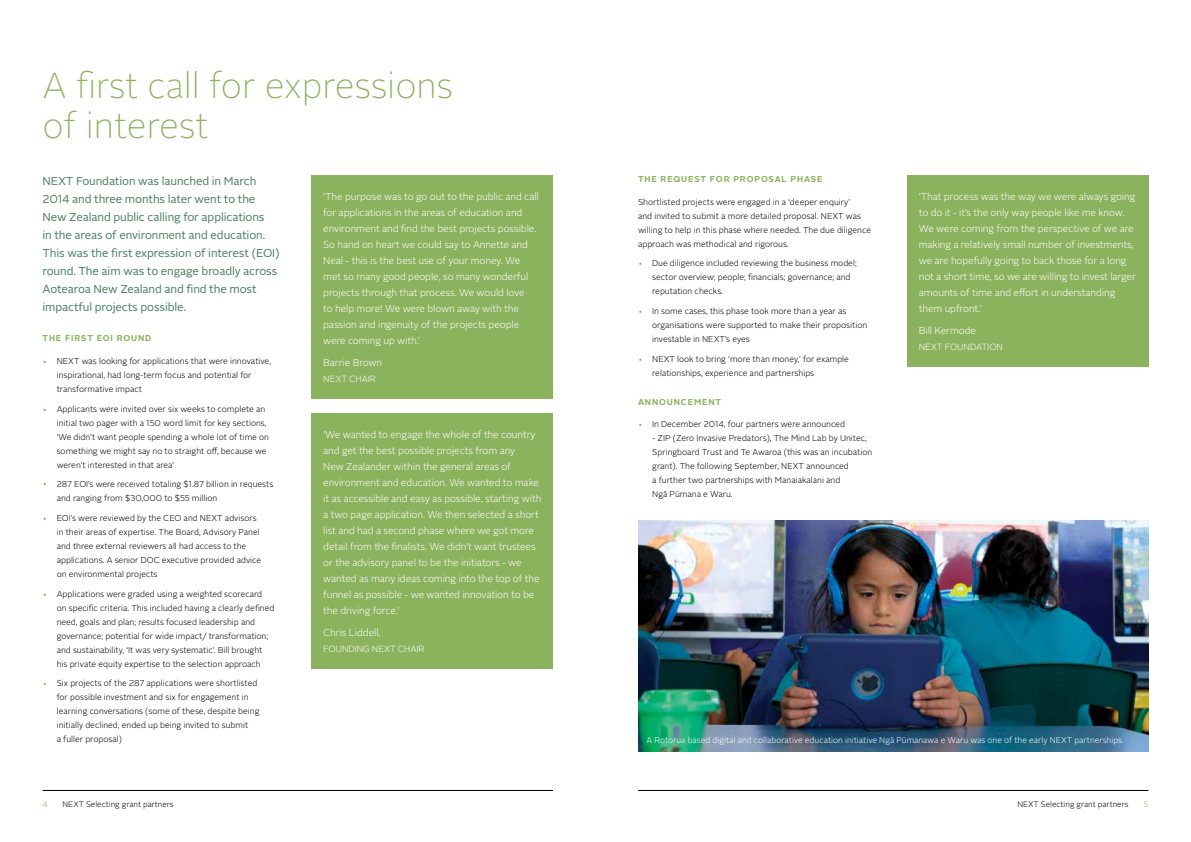
<style>
.page{position:relative;width:1191px;height:842px;background:#fff}
.page>*{position:absolute;margin:0;border:0;box-sizing:border-box;transform-origin:0 0}
.t1{font:100 36px/40px "Alright Sans";color:#8bb25d}
.t2{font:11.5px/18px "Alright Sans";letter-spacing:-.01em;color:#4a8261}
.t3{font:300 10px/16px "Alright Sans";letter-spacing:-.01em;color:#fff}
.t4{font:300 9px "Alright Sans";letter-spacing:-.01em;color:#fff}
.t5{font:300 8.5px/14px "Alright Sans";color:#000}
.t6{font:700 8.5px "Alright Sans";letter-spacing:.1em;color:#8bb25d}
.t7{font:300 8.4px "Alright Sans";color:#fff}
.t8{font:300 8px "Alright Sans";color:#000}
.t9{font:300 8px "Alright Sans";color:#8bb25d}
.s1{color:#8bb25d}
</style>
<div class="page">
<hr style="left:43px;top:790px;width:510px;height:1px;background:#000">
<hr style="left:638px;top:790px;width:510px;height:1px;background:#000">
<div style="left:907px;top:176px;width:241px;height:191px;background:#8bb25d"></div>
<div style="left:312px;top:176px;width:241px;height:223px;background:#8bb25d"></div>
<div style="left:312px;top:413px;width:241px;height:256px;background:#8bb25d"></div>
<img style="left:638px;top:520px;width:510px;height:232px">
<h1 class="t1" style="left:43px;top:66px;width:412px">A first call for expressions of interest</h1>
<p class="t2" style="left:43px;top:172px;width:238px">NEXT Foundation was launched in March 2014 and three months later went to the New Zealand public calling for applications<br>in the areas of environment and education.<br>This was the first expression of interest (EOI) round. The aim was to engage broadly across Aotearoa New Zealand and find the most impactful projects possible.</p>
<p class="t6" style="left:43px;top:332px;width:110px">THE FIRST EOI ROUND</p>
<p class="t5" style="left:57px;top:354px;width:216px;text-indent:-14px"><span class="s1">•</span> NEXT was looking for applications that were innovative, inspirational, had long-term focus and potential for transformative impact</p>
<p class="t5" style="left:57px;top:402px;width:214px;text-indent:-14px"><span class="s1">•</span> Applicants were invited over six weeks to complete an initial two pager with a 150 word limit for key sections, ‘We didn’t want people spending a whole lot of time on something we might say no to straight off, because we weren’t interested in that area’</p>
<p class="t5" style="left:57px;top:477px;width:218px;text-indent:-14px"><span class="s1">•</span> 287 EOI’s were received totaling $1.87 billion in requests and ranging from $30,000 to $55 million</p>
<p class="t5" style="left:57px;top:511px;width:206px;text-indent:-14px"><span class="s1">•</span> EOI’s were reviewed by the CEO and NEXT advisors in their areas of expertise. The Board, Advisory Panel and three external reviewers all had access to the applications. A senior DOC executive provided advice on environmental projects</p>
<p class="t5" style="left:57px;top:587px;width:219px;text-indent:-14px"><span class="s1">•</span> Applications were graded using a weighted scorecard<br>on specific criteria. This included having a clearly defined need, goals and plan; results focused leadership and governance; potential for wide impact/ transformation; and sustainability, ‘It was very systematic’. Bill brought his private equity expertise to the selection approach</p>
<p class="t5" style="left:57px;top:676px;width:204px;text-indent:-14px"><span class="s1">•</span> Six projects of the 287 applications were shortlisted for possible investment and six for engagement in learning conversations (some of these, despite being initially declined, ended up being invited to submit<br>a fuller proposal)</p>
<p class="t3" style="left:323px;top:189px;width:217px">‘The purpose was to go out to the public and call for applications in the areas of education and environment and find the best projects possible.<br>So hand on heart we could say to Annette and Neal - this is the best use of your money. We met so many good people, so many wonderful projects through that process. We would love<br>to help more! We were blown away with the passion and ingenuity of the projects people were coming up with.’</p>
<p class="t3" style="left:323px;top:355px;width:61px">Barrie Brown</p>
<p class="t4" style="left:323px;top:373px;width:54px">NEXT CHAIR</p>
<p class="t3" style="left:323px;top:427px;width:220px">‘We wanted to engage the whole of the country and get the best possible projects from any<br>New Zealander within the general areas of environment and education. We wanted to make it as accessible and easy as possible, starting with a two page application. We then selected a short list and had a second phase where we got more detail from the finalists. We didn’t want trustees or the advisory panel to be the initiators - we wanted as many ideas coming into the top of the funnel as possible - we wanted innovation to be the driving force.’</p>
<p class="t3" style="left:323px;top:624px;width:59px">Chris Liddell,</p>
<p class="t4" style="left:323px;top:642px;width:103px">FOUNDING NEXT CHAIR</p>
<p class="t6" style="left:638px;top:173px;width:186px">THE REQUEST FOR PROPOSAL PHASE</p>
<p class="t5" style="left:638px;top:195px;width:234px">Shortlisted projects were engaged in a ‘deeper enquiry’<br>and invited to submit a more detailed proposal. NEXT was willing to help in this phase where needed. The due diligence approach was methodical and rigorous.</p>
<p class="t5" style="left:652px;top:257px;width:206px;text-indent:-14px"><span class="s1">•</span> Due diligence included reviewing the business model; sector overview; people; financials; governance; and reputation checks.</p>
<p class="t5" style="left:652px;top:304px;width:216px;text-indent:-14px"><span class="s1">•</span> In some cases, this phase took more than a year as organisations were supported to make their proposition investable in NEXT’s eyes</p>
<p class="t5" style="left:652px;top:352px;width:198px;text-indent:-14px"><span class="s1">•</span> NEXT look to bring ‘more than money,’ for example relationships, experience and partnerships</p>
<p class="t6" style="left:638px;top:396px;width:85px">ANNOUNCEMENT</p>
<p class="t5" style="left:638px;top:418px;width:208px"><span class="s1">•</span> In December 2014, four partners were announced</p>
<p class="t5" style="left:652px;top:432px;width:221px">- ZIP (Zero Invasive Predators), The Mind Lab by Unitec, Springboard Trust and Te Awaroa (this was an incubation grant). The following September, NEXT announced<br>a further two partnerships with Manaiakalani and<br>Ngā Pūmana e Waru.</p>
<p class="t3" style="left:918px;top:189px;width:219px">‘That process was the way we were always going to do it - it’s the only way people like me know.<br>We were coming from the perspective of we are making a relatively small number of investments, we are hopefully going to back those for a long not a short time, so we are willing to invest larger amounts of time and effort in understanding them upfront.’</p>
<p class="t3" style="left:918px;top:323px;width:59px">Bill Kermode</p>
<p class="t4" style="left:918px;top:341px;width:86px">NEXT FOUNDATION</p>
<p class="t7" style="left:646px;top:735px;width:479px">A Rotorua based digital and collaborative education initiative Ngā Pūmanawa e Waru was one of the early NEXT partnerships.</p>
<p class="t9" style="left:43px;top:799px;width:7px">4</p>
<p class="t8" style="left:63px;top:799px;width:113px">NEXT Selecting grant partners</p>
<p class="t8" style="left:1017px;top:799px;width:113px">NEXT Selecting grant partners</p>
<p class="t9" style="left:1143px;top:799px;width:6px">5</p>
</div>
